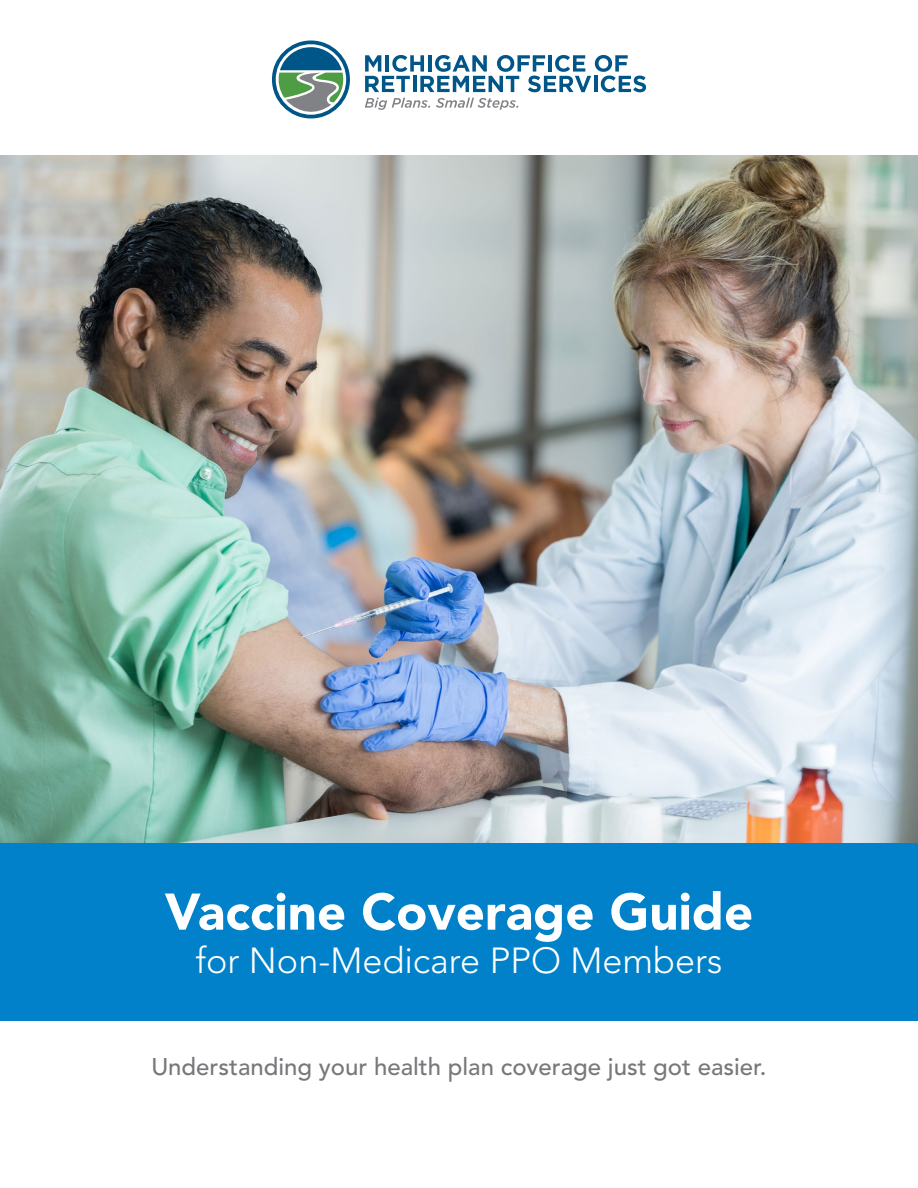
<style>
.page{position:relative;width:918px;height:1188px;background:#fff}
.page>*{position:absolute;margin:0;border:0;box-sizing:border-box;transform-origin:0 0}
.t1{font:900 51px "Avenir LT Std";color:#fff}
.t2{font:300 36px "Avenir LT Std";color:#fff}
.t3{font:500 24px "Avenir LT Std";color:#77787b}
</style>
<div class="page">
<img style="left:0;top:156px;width:918px;height:688px">
<div style="left:0;top:844px;width:918px;height:177px;background:#0081c9"></div>
<svg style="left:272px;top:41px;width:78px;height:77px"></svg>
<svg style="left:365px;top:98px;width:65px;height:12px"></svg>
<svg style="left:436px;top:98px;width:82px;height:12px"></svg>
<svg style="left:365px;top:55px;width:281px;height:37px"></svg>
<h1 class="t1" style="left:165px;top:881px;width:590px">Vaccine Coverage Guide</h1>
<h2 class="t2" style="left:196px;top:940px;width:528px">for Non-Medicare PPO Members</h2>
<p class="t3" style="left:151px;top:1052px;width:617px">Understanding your health plan coverage just got easier.</p>
</div>
